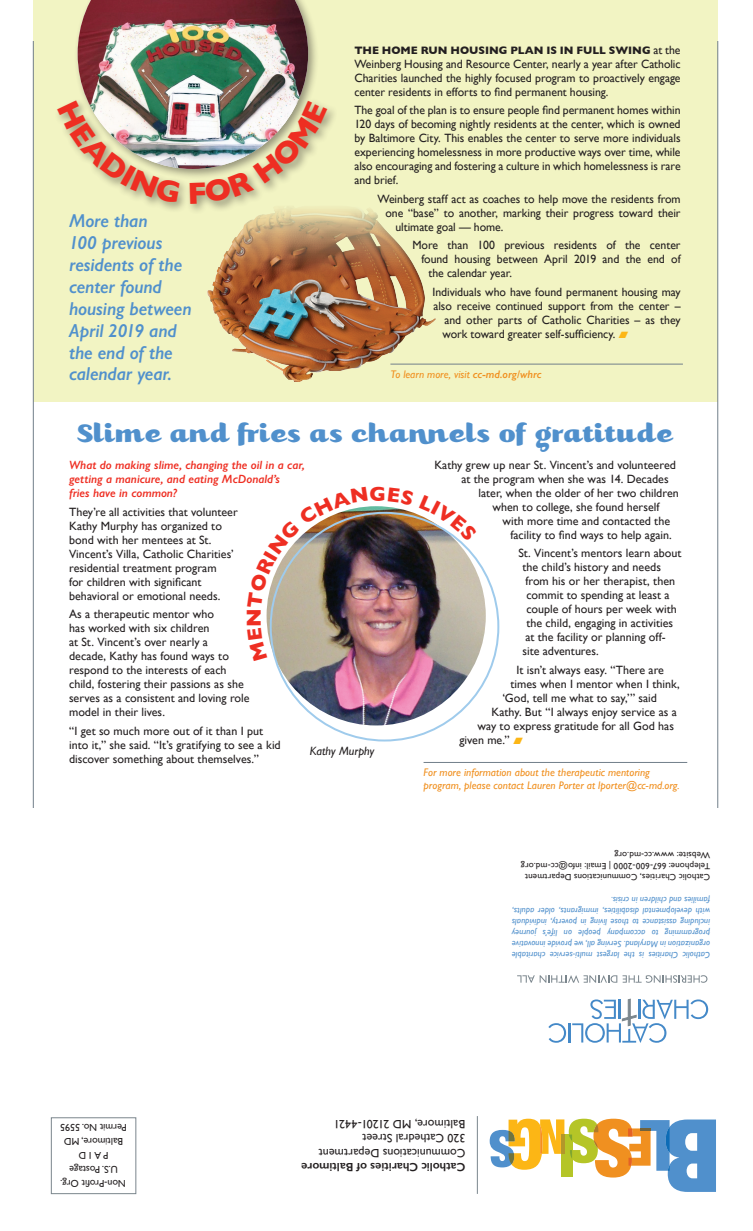
<style>
.page{position:relative;width:753px;height:1231px;background:#fff}
.page>*{position:absolute;margin:0;border:0;box-sizing:border-box;transform-origin:0 0}
.t1{font:30px "Kari Pro";letter-spacing:.03em;color:#5090cc}
.t2{font:700 20.6px "Gill Sans";color:#ee2e22}
.t3{font:italic 600 18.7px/21.8px "Gill Sans";letter-spacing:-.01em;color:#5090cc}
.t4{font:12px/14px "Gill Sans";color:#231f20}
.t5{font:italic 600 12px/14px "Gill Sans";letter-spacing:-.005em;color:#ee2e22}
.t6{font:600 12px "Gill Sans";color:#231f20}
.t7{font:italic 12px "Gill Sans";letter-spacing:-.005em;color:#231f20}
.t8{font:italic 11px/13px "Gill Sans";letter-spacing:.005em;color:#f09020}
.t9{font:700 11px "Gill Sans";color:#231f20}
.t10{font:10px/14px "Gill Sans";color:#231f20;text-align:center}
.t11{font:italic 9px/11px "Gill Sans";letter-spacing:.01em;color:#5090cc;text-align:justify}
.t12{font:9px/11px "Gill Sans";letter-spacing:.01em;color:#231f20}
.s1{font-weight:400;font-size:12px}
.s2{color:#fcb615}
.s3{font-weight:600}
</style>
<div class="page">
<div style="left:33px;top:0;width:684px;height:401px;background:#f2f4c3"></div>
<img style="left:207px;top:209px;width:230px;height:172px">
<hr style="left:717px;top:41px;width:1px;height:1134px;background:#727f8a">
<hr style="left:33px;top:41px;width:1px;height:1134px;background:#727f8a">
<div style="left:7px;top:807px;width:746px;height:423px;background:#fff"></div>
<svg style="left:489px;top:1118px;width:227px;height:73px"></svg>
<svg style="left:548px;top:998px;width:160px;height:44px"></svg>
<svg style="left:517px;top:975px;width:190px;height:7px"></svg>
<hr style="left:477px;top:1115px;width:1px;height:78px;background:#7b868d">
<div style="left:51px;top:1117px;width:85px;height:76px;border:1px solid #7b868d"></div>
<div style="left:54px;top:97px;width:284px;height:118px;background:#231f20;opacity:.45"></div>
<div style="left:73px;top:0;width:246px;height:180px;background:#231f20;opacity:.45"></div>
<img style="left:78px;top:0;width:230px;height:169px">
<hr style="left:390px;top:364px;width:292px;height:1px;background:#727f8a">
<hr style="left:423px;top:762px;width:264px;height:1px;background:#727f8a">
<img style="left:266px;top:506px;width:219px;height:219px;border-radius:110px">
<svg style="left:57px;top:100px;width:123px;height:103px"></svg>
<img style="left:190px;top:100px;width:137px;height:103px">
<img style="left:266px;top:506px;width:102px;height:101px">
<svg style="left:388px;top:507px;width:73px;height:34px"></svg>
<h3 class="t3" style="left:69px;top:210px;width:124px">More than<br>100 previous residents of the center found housing between<br>April 2019 and the end of the calendar year.</h3>
<p class="t9" style="left:354px;top:41px;width:327px">THE HOME RUN HOUSING PLAN IS IN FULL SWING <span class="s1">at the</span></p>
<p class="t4" style="left:354px;top:56px;width:328px;text-align:justify">Weinberg Housing and Resource Center, nearly a year after Catholic Charities launched the highly focused program to proactively engage center residents in efforts to find permanent housing.</p>
<p class="t4" style="left:354px;top:103px;width:328px;text-align:justify">The goal of the plan is to ensure people find permanent homes within 120 days of becoming nightly residents at the center, which is owned by Baltimore City. This enables the center to serve more individuals experiencing homelessness in more productive ways over time, while also encouraging and fostering a culture in which homelessness is rare and brief.</p>
<p class="t4" style="left:377px;top:191px;width:305px">Weinberg staff act as coaches to help move the residents from</p>
<p class="t4" style="left:385px;top:205px;width:297px">one “base” to another, marking their progress toward their</p>
<p class="t4" style="left:395px;top:219px;width:110px">ultimate goal — home.</p>
<p class="t4" style="left:412px;top:238px;width:270px">More than 100 previous residents of the center</p>
<p class="t4" style="left:421px;top:252px;width:261px">found housing between April 2019 and the end of</p>
<p class="t4" style="left:428px;top:266px;width:85px">the calendar year.</p>
<p class="t4" style="left:432px;top:284px;width:250px">Individuals who have found permanent housing may</p>
<p class="t4" style="left:433px;top:298px;width:248px">also receive continued support from the center –</p>
<p class="t4" style="left:444px;top:312px;width:238px">and other parts of Catholic Charities – as they</p>
<p class="t4" style="left:442px;top:326px;width:189px">work toward greater self-sufficiency. <span class="s2">■</span></p>
<p class="t8" style="left:390px;top:368px;width:153px">To learn more, visit <span class="s3">cc-md.org/whrc</span></p>
<h1 class="t1" style="left:77px;top:415px;width:597px">Slime and fries as channels of gratitude</h1>
<p class="t5" style="left:69px;top:458px;width:237px">What do making slime, changing the oil in a car, getting a manicure, and eating McDonald’s<br>fries have in common?</p>
<p class="t4" style="left:69px;top:504px;width:170px">They’re all activities that volunteer<br>Kathy Murphy has organized to bond with her mentees at St.<br>Vincent’s Villa, Catholic Charities’ residential treatment program<br>for children with significant behavioral or emotional needs.</p>
<p class="t4" style="left:69px;top:607px;width:182px">As a therapeutic mentor who<br>has worked with six children<br>at St. Vincent’s over nearly a<br>decade, Kathy has found ways to respond to the interests of each child, fostering their passions as she serves as a consistent and loving role model in their lives.</p>
<p class="t4" style="left:69px;top:723px;width:213px">“I get so much more out of it than I put into it,” she said. “It’s gratifying to see a kid discover something about themselves.”</p>
<h2 class="t2" style="left:369px;top:477px;width:18px">G</h2>
<h2 class="t2" style="left:237px;top:626px;width:20px;rotate:-90deg">N</h2>
<p class="t7" style="left:310px;top:744px;width:66px">Kathy Murphy</p>
<p class="t4" style="left:434px;top:457px;width:243px">Kathy grew up near St. Vincent’s and volunteered</p>
<p class="t4" style="left:461px;top:471px;width:209px">at the program when she was 14. Decades</p>
<p class="t4" style="left:478px;top:485px;width:202px">later, when the older of her two children</p>
<p class="t4" style="left:492px;top:499px;width:169px">when to college, she found herself</p>
<p class="t4" style="left:502px;top:513px;width:169px">with more time and contacted the</p>
<p class="t4" style="left:510px;top:527px;width:163px">facility to find ways to help again.</p>
<p class="t4" style="left:518px;top:546px;width:165px">St. Vincent’s mentors learn about</p>
<p class="t4" style="left:522px;top:560px;width:140px">the child’s history and needs</p>
<p class="t4" style="left:525px;top:574px;width:151px">from his or her therapist, then</p>
<p class="t4" style="left:526px;top:588px;width:145px">commit to spending at least a</p>
<p class="t4" style="left:526px;top:602px;width:152px">couple of hours per week with</p>
<p class="t4" style="left:526px;top:616px;width:148px">the child, engaging in activities</p>
<p class="t4" style="left:525px;top:630px;width:142px">at the facility or planning off-</p>
<p class="t4" style="left:522px;top:644px;width:78px">site adventures.</p>
<p class="t4" style="left:516px;top:662px;width:149px">It isn’t always easy. “There are</p>
<p class="t4" style="left:510px;top:676px;width:171px">times when I mentor when I think,</p>
<p class="t4" style="left:502px;top:690px;width:156px">‘God, tell me what to say,’” said</p>
<p class="t4" style="left:491px;top:704px;width:187px">Kathy. But “I always enjoy service as a</p>
<p class="t4" style="left:477px;top:718px;width:198px">way to express gratitude for all God has</p>
<p class="t4" style="left:459px;top:732px;width:66px">given me.” <span class="s2">■</span></p>
<p class="t8" style="left:423px;top:765px;width:257px">For more information about the therapeutic mentoring program, please contact Lauren Porter at lporter@cc-md.org.</p>
<p class="t12" style="left:710px;top:882px;width:190px;rotate:-180deg">Catholic Charities, Communications Department<br>Telephone: 667-600-2000 | Email: info@cc-md.org<br>Website: www.cc-md.org</p>
<p class="t11" style="left:710px;top:960px;width:200px;rotate:-180deg">Catholic Charities is the largest multi-service charitable organization in Maryland. Serving all, we provide innovative programming to accompany people on life’s journey including assistance to those living in poverty, individuals with developmental disabilities, immigrants, older adults, families and children in crisis.</p>
<p class="t10" style="left:127px;top:1190px;width:68px;rotate:-180deg">Non-Profit Org.<br>U.S. Postage<br>PAID<br>Baltimore, MD<br>Permit No. 5595</p>
<p class="t4" style="left:465px;top:1159px;width:148px;line-height:14.4px;rotate:-180deg">Communications Department<br>320 Cathedral Street<br>Baltimore, MD 21201-4421</p>
<p class="t6" style="left:465px;top:1174px;width:165px;rotate:-180deg">Catholic Charities of Baltimore</p>
</div>
